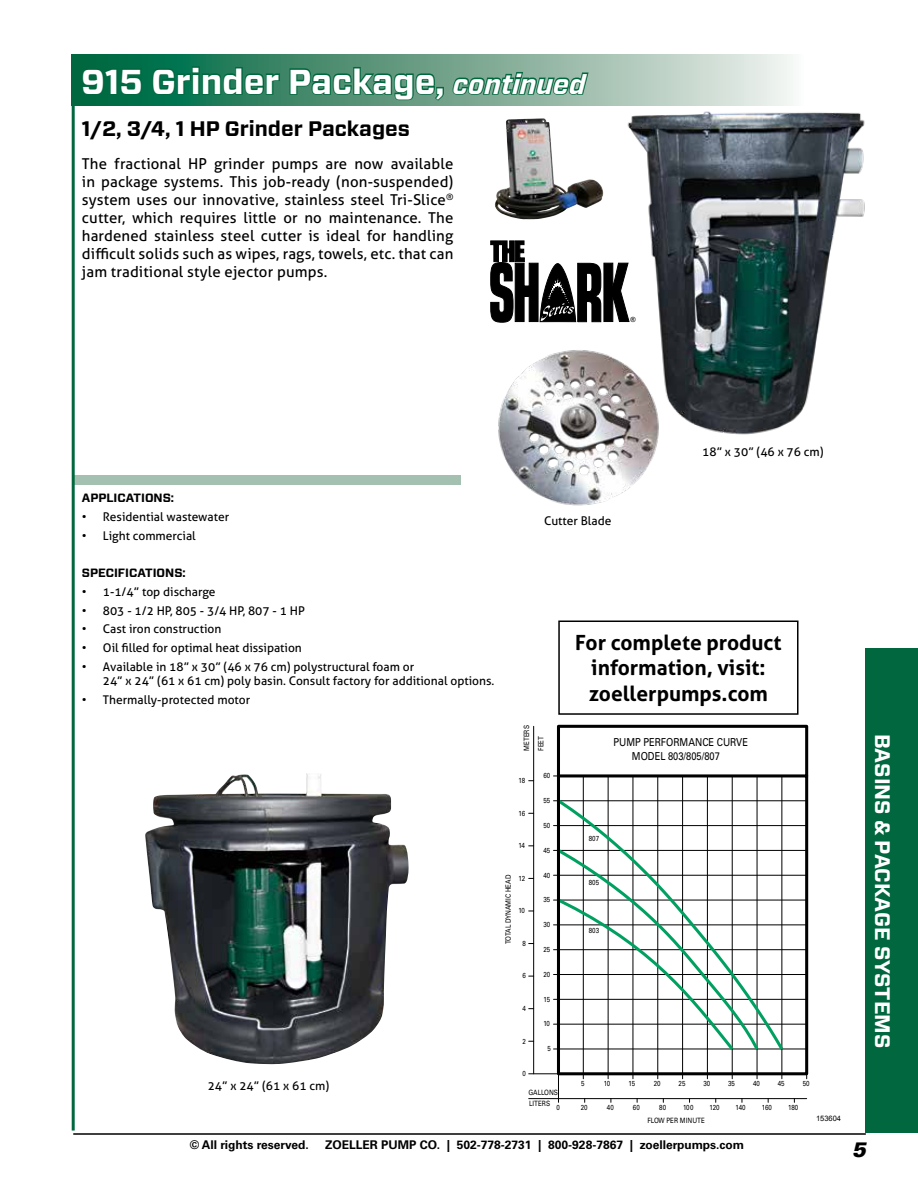
<style>
.page{position:relative;width:918px;height:1188px;background:#fff}
.page>*{position:absolute;margin:0;border:0;box-sizing:border-box;transform-origin:0 0}
.t1{font:700 34.5px "Forza";color:#fff}
.t2{font:700 21px/25.2px "Aller";color:#000;text-align:center}
.t3{font:700 21px "Forza";color:#000}
.t4{font:italic 900 21px "Univers";color:#fff}
.t5{font:700 21px "Forza";color:#fff}
.t6{font:italic 900 21px "Univers";color:#000}
.t7{font:15px/18px "Aller";letter-spacing:.01em;color:#000;text-align:justify}
.t8{font:12px/14.4px "Aller";color:#000}
.t9{font:700 12px "Univers";color:#000}
.t10{font:700 12px "Forza";color:#000}
.t11{font:10.95px/13.8px "Univers";color:#000;scale:.85 1}
.t12{font:7.5px "Arial";color:#000}
.t13{font:7.35px/14.4px "Univers";color:#000;scale:.85 1}
.t14{font:7.05px "Arial";color:#000}
.s1{font-style:italic;font-size:27px}
</style>
<div class="page">
<hr style="left:73px;top:1133px;width:793px;height:2px;background:#000">
<div style="left:75px;top:475px;width:386px;height:9px;background:#a3c0b0"></div>
<svg style="left:75px;top:54px;width:718px;height:51px;background:#84b29e"></svg>
<div style="left:81px;top:67px;width:63px;height:29px;background:#006940"></div>
<svg style="left:151px;top:65px;width:130px;height:31px;background:#10724e"></svg>
<svg style="left:288px;top:66px;width:302px;height:36px;background:#4d8f71"></svg>
<svg style="left:491px;top:241px;width:125px;height:82px"></svg>
<div style="left:558px;top:621px;width:241px;height:94px;border:2px solid #000"></div>
<img style="left:145px;top:773px;width:264px;height:292px">
<img style="left:616px;top:101px;width:249px;height:334px">
<img style="left:498px;top:346px;width:165px;height:160px">
<div style="left:865px;top:648px;width:53px;height:485px;background:#00673e"></div>
<hr style="left:533px;top:726px;width:1px;height:348px;background:#000">
<hr style="left:558px;top:1098px;width:249px;height:1px;background:#000">
<svg style="left:529px;top:1073px;width:30px;height:29px"></svg>
<svg style="left:555px;top:724px;width:254px;height:353px"></svg>
<hr style="left:72px;top:54px;width:3px;height:1077px;background:#00673e">
<img style="left:495px;top:118px;width:107px;height:101px">
<h1 class="t1" style="left:81px;top:58px;width:506px">915 Grinder Package, <span class="s1">continued</span></h1>
<h2 class="t3" style="left:82px;top:114px;width:329px">1/2, 3/4, 1 HP Grinder Packages</h2>
<p class="t7" style="left:82px;top:155px;width:373px">The fractional HP grinder pumps are now available in package systems. This job-ready (non-suspended) system uses our innovative, stainless steel Tri-Slice<sup>® </sup>cutter, which requires little or no maintenance. The hardened stainless steel cutter is ideal for handling difficult solids such as wipes, rags, towels, etc. that can jam traditional style ejector pumps.</p>
<p class="t14" style="left:630px;top:315px;width:7px">®</p>
<p class="t8" style="left:702px;top:444px;width:123px">18” x 30” (46 x 76 cm)</p>
<p class="t10" style="left:82px;top:490px;width:94px">APPLICATIONS:</p>
<p class="t8" style="left:82px;top:510px;width:149px">• Residential wastewater</p>
<p class="t8" style="left:82px;top:528px;width:115px">• Light commercial</p>
<p class="t10" style="left:82px;top:565px;width:105px">SPECIFICATIONS:</p>
<p class="t8" style="left:82px;top:584px;width:135px">• 1-1/4” top discharge</p>
<p class="t8" style="left:82px;top:603px;width:224px">• 803 - 1/2 HP, 805 - 3/4 HP, 807 - 1 HP</p>
<p class="t8" style="left:82px;top:622px;width:141px">• Cast iron construction</p>
<p class="t8" style="left:82px;top:641px;width:221px">• Oil filled for optimal heat dissipation</p>
<p class="t8" style="left:103px;top:659px;width:393px;text-indent:-21px">• Available in 18” x 30” (46 x 76 cm) polystructural foam or<br>24” x 24” (61 x 61 cm) poly basin. Consult factory for additional options.</p>
<p class="t8" style="left:82px;top:692px;width:170px">• Thermally-protected motor</p>
<p class="t8" style="left:208px;top:1078px;width:123px">24” x 24” (61 x 61 cm)</p>
<p class="t8" style="left:544px;top:513px;width:69px">Cutter Blade</p>
<p class="t13" style="left:519px;top:751px;width:32px;rotate:-90deg">METERS<br>FEET</p>
<p class="t13" style="left:501px;top:944px;width:83px;rotate:-90deg">TOTAL DYNAMIC HEAD</p>
<p class="t13" style="left:519px;top:773px;width:10px">18</p>
<p class="t13" style="left:519px;top:806px;width:10px">16</p>
<p class="t13" style="left:518px;top:838px;width:9px">14</p>
<p class="t13" style="left:519px;top:871px;width:10px">12</p>
<p class="t13" style="left:519px;top:904px;width:9px">10</p>
<p class="t13" style="left:523px;top:936px;width:6px">8</p>
<p class="t13" style="left:543px;top:769px;width:10px">60</p>
<p class="t13" style="left:543px;top:793px;width:10px">55</p>
<p class="t13" style="left:543px;top:818px;width:10px">50</p>
<p class="t13" style="left:543px;top:843px;width:10px">45</p>
<p class="t13" style="left:543px;top:868px;width:10px">40</p>
<p class="t13" style="left:543px;top:893px;width:10px">35</p>
<p class="t13" style="left:543px;top:917px;width:10px">30</p>
<p class="t13" style="left:543px;top:942px;width:10px">25</p>
<p class="t13" style="left:523px;top:969px;width:6px">6</p>
<p class="t13" style="left:543px;top:967px;width:10px">20</p>
<p class="t13" style="left:522px;top:1001px;width:6px">4</p>
<p class="t13" style="left:523px;top:1034px;width:6px">2</p>
<p class="t13" style="left:523px;top:1066px;width:6px">0</p>
<p class="t13" style="left:543px;top:992px;width:10px">15</p>
<p class="t13" style="left:543px;top:1017px;width:9px">10</p>
<p class="t13" style="left:547px;top:1042px;width:6px">5</p>
<p class="t13" style="left:528px;top:1085px;width:36px">GALLONS</p>
<p class="t13" style="left:529px;top:1096px;width:26px">LITERS</p>
<p class="t13" style="left:556px;top:1100px;width:6px">0</p>
<h2 class="t2" style="left:575px;top:630px;width:208px">For complete product information, visit: zoellerpumps.com</h2>
<p class="t11" style="left:632px;top:735px;width:138px;text-indent:-19px">PUMP PERFORMANCE CURVE<br>MODEL 803/805/807</p>
<p class="t13" style="left:589px;top:831px;width:14px">807</p>
<p class="t13" style="left:589px;top:876px;width:14px">805</p>
<p class="t13" style="left:589px;top:923px;width:14px">803</p>
<p class="t13" style="left:581px;top:1076px;width:6px">5</p>
<p class="t13" style="left:604px;top:1076px;width:9px">10</p>
<p class="t13" style="left:581px;top:1100px;width:10px">20</p>
<p class="t13" style="left:607px;top:1100px;width:10px">40</p>
<p class="t13" style="left:629px;top:1076px;width:10px">15</p>
<p class="t13" style="left:654px;top:1076px;width:10px">20</p>
<p class="t13" style="left:803px;top:1076px;width:10px">50</p>
<p class="t13" style="left:703px;top:1076px;width:10px">30</p>
<p class="t13" style="left:728px;top:1076px;width:10px">35</p>
<p class="t13" style="left:753px;top:1076px;width:10px">40</p>
<p class="t13" style="left:778px;top:1076px;width:10px">45</p>
<p class="t13" style="left:679px;top:1076px;width:10px">25</p>
<p class="t13" style="left:633px;top:1100px;width:10px">60</p>
<p class="t13" style="left:659px;top:1100px;width:10px">80</p>
<p class="t13" style="left:683px;top:1100px;width:14px">100</p>
<p class="t13" style="left:709px;top:1100px;width:14px">120</p>
<p class="t13" style="left:736px;top:1100px;width:13px">140</p>
<p class="t13" style="left:762px;top:1100px;width:14px">160</p>
<p class="t13" style="left:788px;top:1100px;width:14px">180</p>
<p class="t13" style="left:647px;top:1114px;width:69px">FLOW PER MINUTE</p>
<p class="t12" style="left:816px;top:1113px;width:27px">153604</p>
<p class="t9" style="left:190px;top:1138px;width:120px">© All rights reserved.</p>
<p class="t9" style="left:325px;top:1138px;width:421px">ZOELLER PUMP CO. | 502-778-2731 | 800-928-7867 | zoellerpumps.com</p>
<h2 class="t4" style="left:895px;top:717px;width:356px;rotate:90deg">ACCESSORIES AND CONTROLS</h2>
<h2 class="t5" style="left:896px;top:734px;width:316px;rotate:90deg">BASINS &amp; PACKAGE SYSTEMS</h2>
<h2 class="t6" style="left:852px;top:1136px;width:16px">5</h2>
</div>
